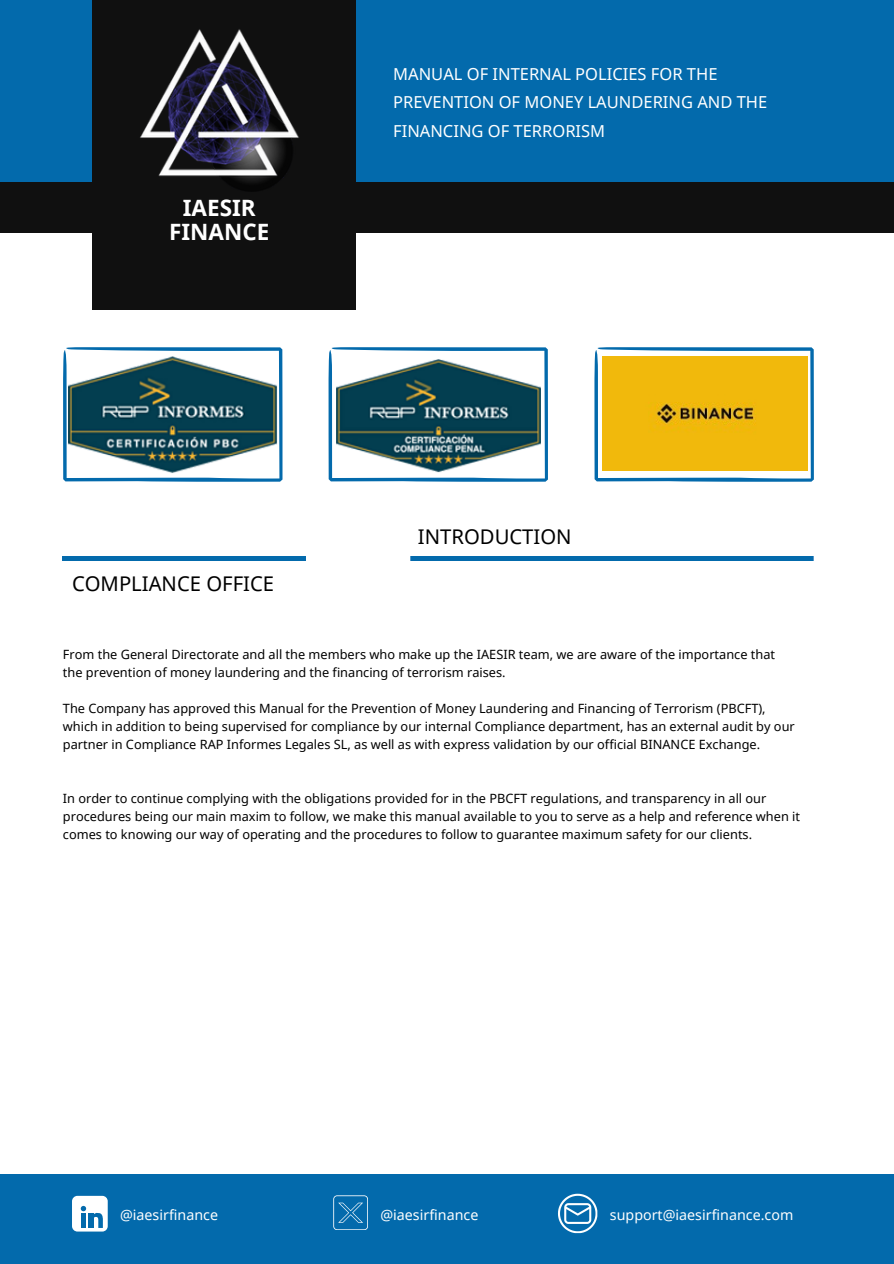
<style>
.page{position:relative;width:894px;height:1264px;background:#fff}
.page>*{position:absolute;margin:0;border:0;box-sizing:border-box;transform-origin:0 0}
.t1{font:700 22.5px/23.7px "Noto Sans";color:#fff;text-align:center}
.t2{font:20.25px "Noto Sans";color:#000}
.t3{font:16.5px/28.2px "Noto Sans";color:#fff}
.t4{font:14.25px "Noto Sans";color:#fff}
.t5{font:12.75px/18px "Noto Sans";color:#000}
</style>
<div class="page">
<div style="left:0;top:1174px;width:893px;height:89px;background:#036aac"></div>
<div style="left:0;top:0;width:893px;height:182px;background:#036aac"></div>
<div style="left:0;top:182px;width:893px;height:50px;background:#101010"></div>
<div style="left:92px;top:0;width:263px;height:309px;background:#101010"></div>
<img style="left:140px;top:29px;width:159px;height:162px">
<svg style="left:63px;top:347px;width:219px;height:135px"></svg>
<div style="left:72px;top:1195px;width:36px;height:36px;background:#fff;border-radius:5px"></div>
<svg style="left:81px;top:1205px;width:22px;height:22px"></svg>
<svg style="left:333px;top:1195px;width:35px;height:35px"></svg>
<svg style="left:328px;top:347px;width:219px;height:135px"></svg>
<svg style="left:558px;top:1193px;width:39px;height:40px"></svg>
<svg style="left:594px;top:347px;width:219px;height:135px"></svg>
<img style="left:68px;top:356px;width:209px;height:117px">
<img style="left:336px;top:360px;width:204px;height:112px">
<div style="left:602px;top:356px;width:204px;height:115px;background:#f1b90c"></div>
<img style="left:63px;top:556px;width:242px;height:5px">
<div style="left:410px;top:556px;width:403px;height:5px;background:#036aac"></div>
<h1 class="t1" style="left:169px;top:195px;width:102px">IAESIR<br>FINANCE</h1>
<h3 class="t2" style="left:72px;top:569px;width:203px">COMPLIANCE OFFICE</h3>
<p class="t3" style="left:393px;top:60px;width:375px">MANUAL OF INTERNAL POLICIES FOR THE<br>PREVENTION OF MONEY LAUNDERING AND THE<br>FINANCING OF TERRORISM</p>
<p class="t2" style="left:418px;top:522px;width:155px">INTRODUCTION</p>
<p class="t5" style="left:63px;top:645px;width:713px">From the General Directorate and all the members who make up the IAESIR team, we are aware of the importance that the prevention of money laundering and the financing of terrorism raises.</p>
<p class="t5" style="left:63px;top:699px;width:733px">The Company has approved this Manual for the Prevention of Money Laundering and Financing of Terrorism (PBCFT), which in addition to being supervised for compliance by our internal Compliance department, has an external audit by our partner in Compliance RAP Informes Legales SL, as well as with express validation by our official BINANCE Exchange.</p>
<p class="t5" style="left:63px;top:789px;width:738px">In order to continue complying with the obligations provided for in the PBCFT regulations, and transparency in all our procedures being our main maxim to follow, we make this manual available to you to serve as a help and reference when it comes to knowing our way of operating and the procedures to follow to guarantee maximum safety for our clients.</p>
<h2 class="t4" style="left:120px;top:1204px;width:99px">@iaesirfinance</h2>
<h2 class="t4" style="left:380px;top:1204px;width:99px">@iaesirfinance</h2>
<p class="t4" style="left:609px;top:1204px;width:185px">support@iaesirfinance.com</p>
</div>
